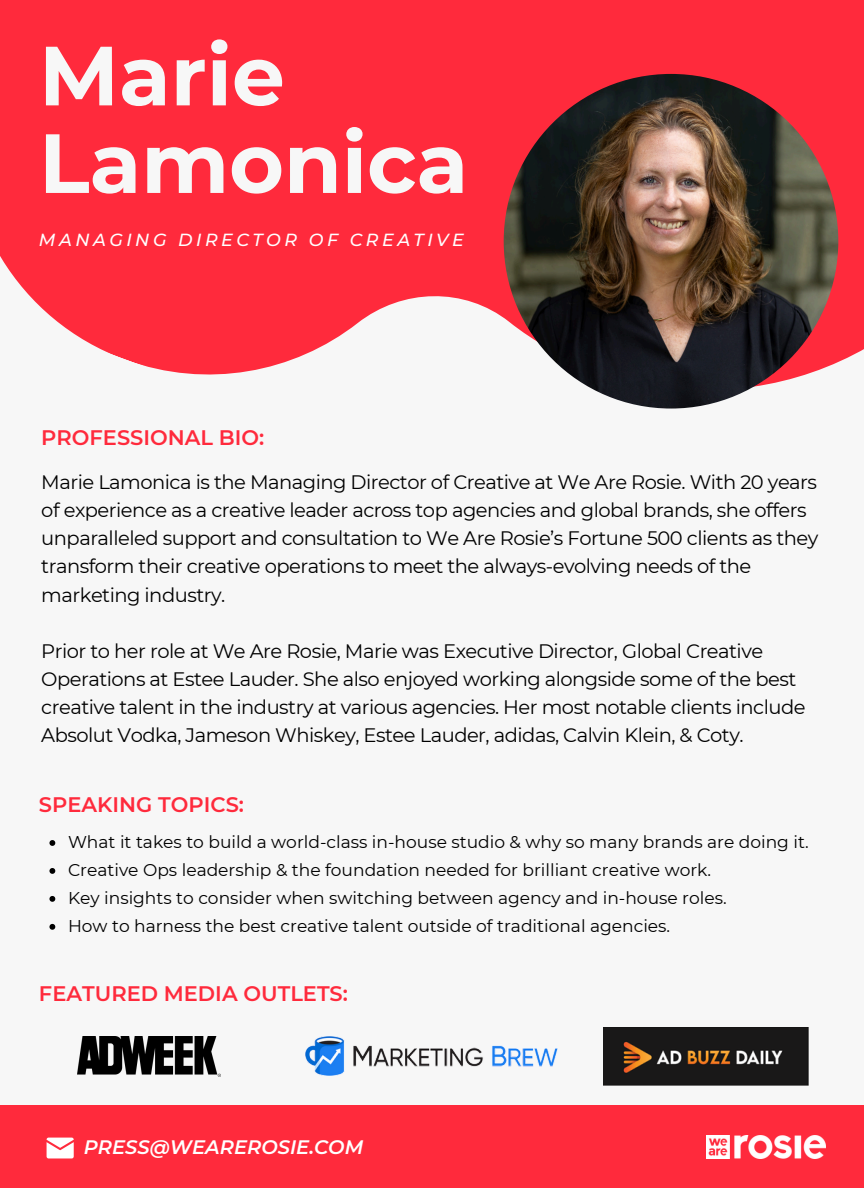
<style>
.page{position:relative;width:864px;height:1188px;background:#f7f7f7}
.page>*{position:absolute;margin:0;border:0;box-sizing:border-box;transform-origin:0 0}
.t1{font:700 83.85px/87.6px "Montserrat";color:#f7f7f7}
.t2{font:600 21px "Montserrat";color:#ff2a3c}
.t3{font:19.5px/28.2px "Montserrat";letter-spacing:-.025em;color:#000}
.t4{font:italic 600 19.5px "Montserrat";color:#fff}
.t5{font:italic 500 17.55px "Montserrat";letter-spacing:.2em;color:#fff}
.t6{font:17.1px "Montserrat";color:#000}
</style>
<div class="page">
<svg style="left:0;top:0;width:864px;height:405px;fill:#ff2a3c"></svg>
<img style="left:504px;top:74px;width:334px;height:335px;border-radius:50%">
<div style="left:0;top:1105px;width:864px;height:83px;background:#ff2a3c"></div>
<svg style="left:47px;top:1138px;width:27px;height:20px"></svg>
<img style="left:706px;top:1135px;width:119px;height:24px">
<img style="left:78px;top:1036px;width:143px;height:41px">
<img style="left:306px;top:1036px;width:252px;height:40px">
<img style="left:604px;top:1027px;width:205px;height:59px">
<svg style="left:49px;top:840px;width:6px;height:6px"></svg>
<svg style="left:49px;top:868px;width:6px;height:6px"></svg>
<svg style="left:49px;top:896px;width:6px;height:6px"></svg>
<svg style="left:49px;top:924px;width:6px;height:6px"></svg>
<p class="t1" style="left:39px;top:32px;width:431px">Marie<br>Lamonica</p>
<p class="t5" style="left:39px;top:229px;width:426px">MANAGING DIRECTOR OF CREATIVE</p>
<p class="t2" style="left:41px;top:424px;width:225px">PROFESSIONAL BIO:</p>
<p class="t3" style="left:41px;top:468px;width:779px">Marie Lamonica is the Managing Director of Creative at We Are Rosie. With 20 years of experience as a creative leader across top agencies and global brands, she offers unparalleled support and consultation to We Are Rosie’s Fortune 500 clients as they transform their creative operations to meet the always-evolving needs of the marketing industry.</p>
<h2 class="t3" style="left:41px;top:637px;width:766px">Prior to her role at We Are Rosie, Marie was Executive Director, Global Creative Operations at Estee Lauder. She also enjoyed working alongside some of the best creative talent in the industry at various agencies. Her most notable clients include Absolut Vodka, Jameson Whiskey, Estee Lauder, adidas, Calvin Klein, &amp; Coty.</h2>
<p class="t2" style="left:39px;top:791px;width:207px">SPEAKING TOPICS:</p>
<h2 class="t6" style="left:68px;top:832px;width:742px">What it takes to build a world-class in-house studio &amp; why so many brands are doing it.</h2>
<p class="t6" style="left:68px;top:860px;width:645px">Creative Ops leadership &amp; the foundation needed for brilliant creative work.</p>
<p class="t6" style="left:68px;top:888px;width:660px">Key insights to consider when switching between agency and in-house roles.</p>
<p class="t6" style="left:68px;top:916px;width:604px">How to harness the best creative talent outside of traditional agencies.</p>
<p class="t2" style="left:39px;top:981px;width:310px">FEATURED MEDIA OUTLETS:</p>
<h1 class="t4" style="left:84px;top:1135px;width:281px">PRESS@WEAREROSIE.COM</h1>
</div>
